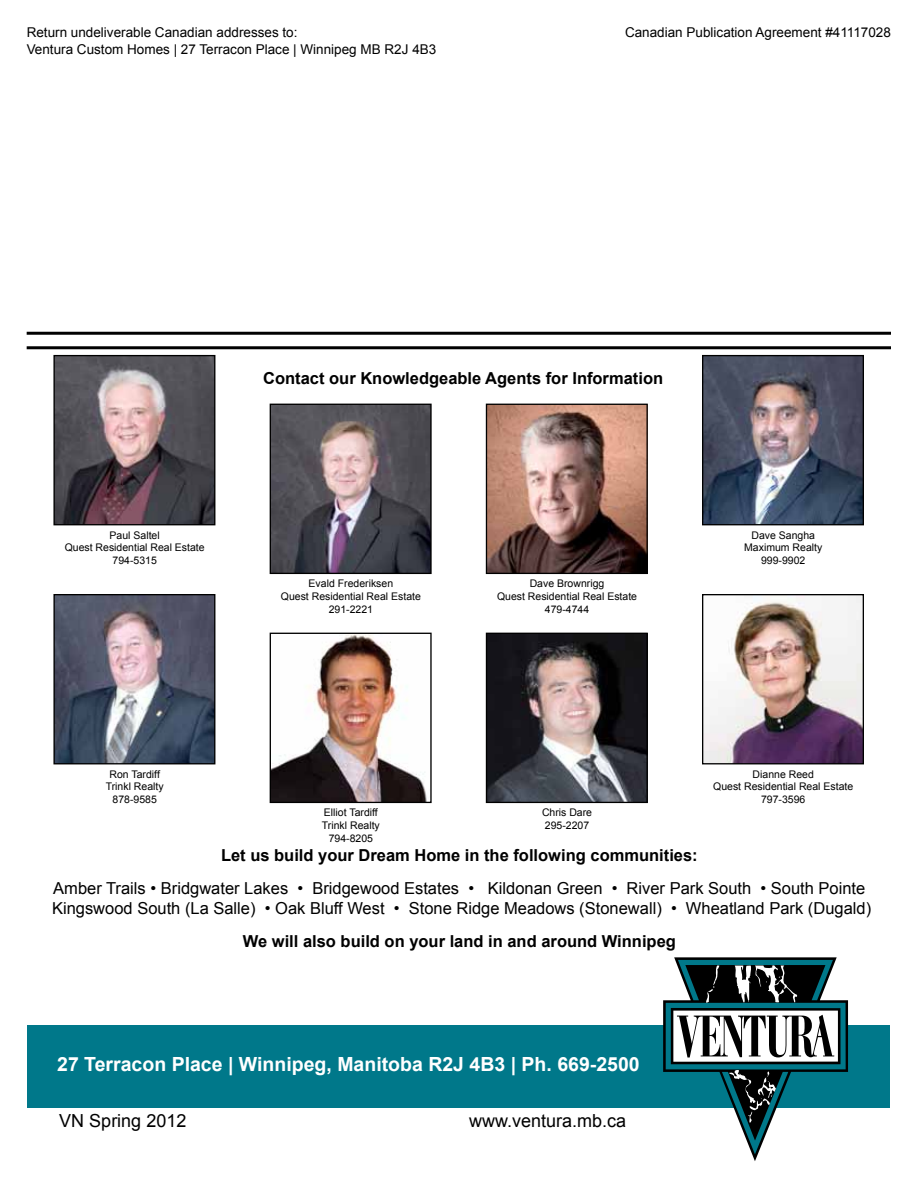
<style>
.page{position:relative;width:918px;height:1188px;background:#fff}
.page>*{position:absolute;margin:0;border:0;box-sizing:border-box;transform-origin:0 0}
.t1{font:700 19.5px "Arial";color:#fff}
.t2{font:18px "Arial";color:#000}
.t3{font:16.5px/19.8px "Arial";color:#000}
.t4{font:700 16.5px "Arial";color:#000}
.t5{font:13.5px/16.2px "Arial";color:#000}
.t6{font:10.5px/12.6px "Arial";color:#000;text-align:center}
</style>
<div class="page">
<div style="left:28px;top:1025px;width:862px;height:83px;background:#00788a"></div>
<hr style="left:27px;top:332px;width:864px;height:3px;background:#000">
<hr style="left:27px;top:346px;width:864px;height:3px;background:#000">
<svg style="left:663px;top:957px;width:185px;height:204px"></svg>
<img style="left:55px;top:357px;width:158px;height:166px">
<div style="left:53px;top:355px;width:162px;height:170px;border:1px solid #000"></div>
<img style="left:55px;top:596px;width:158px;height:166px">
<div style="left:53px;top:594px;width:162px;height:170px;border:1px solid #000"></div>
<img style="left:704px;top:357px;width:158px;height:166px">
<div style="left:702px;top:355px;width:162px;height:170px;border:1px solid #000"></div>
<img style="left:704px;top:596px;width:158px;height:166px">
<div style="left:702px;top:594px;width:162px;height:170px;border:1px solid #000"></div>
<img style="left:488px;top:406px;width:158px;height:166px">
<div style="left:486px;top:404px;width:162px;height:170px;border:1px solid #000"></div>
<img style="left:272px;top:635px;width:155px;height:166px">
<div style="left:270px;top:633px;width:162px;height:170px;border:1px solid #000"></div>
<img style="left:488px;top:635px;width:158px;height:166px">
<div style="left:486px;top:633px;width:162px;height:170px;border:1px solid #000"></div>
<img style="left:272px;top:406px;width:158px;height:166px">
<div style="left:270px;top:404px;width:162px;height:170px;border:1px solid #000"></div>
<p class="t5" style="left:27px;top:25px;width:411px">Return undeliverable Canadian addresses to:<br>Ventura Custom Homes | 27 Terracon Place | Winnipeg MB R2J 4B3</p>
<p class="t5" style="left:625px;top:25px;width:267px">Canadian Publication Agreement #41117028</p>
<p class="t6" style="left:65px;top:529px;width:142px">Paul Saltel<br>Quest Residential Real Estate<br>794-5315</p>
<h3 class="t4" style="left:263px;top:367px;width:401px">Contact our Knowledgeable Agents for Information</h3>
<p class="t6" style="left:281px;top:577px;width:142px">Evald Frederiksen<br>Quest Residential Real Estate<br>291-2221</p>
<p class="t6" style="left:497px;top:577px;width:142px">Dave Brownrigg<br>Quest Residential Real Estate<br>479-4744</p>
<p class="t6" style="left:744px;top:529px;width:80px">Dave Sangha<br>Maximum Realty<br>999-9902</p>
<p class="t6" style="left:106px;top:768px;width:59px">Ron Tardiff<br>Trinkl Realty<br>878-9585</p>
<p class="t6" style="left:322px;top:807px;width:59px">Elliot Tardiff<br>Trinkl Realty<br>794-8205</p>
<p class="t6" style="left:542px;top:807px;width:52px;text-align:left">Chris Dare<br>295-2207</p>
<p class="t6" style="left:713px;top:768px;width:142px">Dianne Reed<br>Quest Residential Real Estate<br>797-3596</p>
<h3 class="t4" style="left:221px;top:844px;width:478px">Let us build your Dream Home in the following communities:</h3>
<h3 class="t3" style="left:52px;top:879px;width:821px">Amber Trails • Bridgwater Lakes • Bridgewood Estates • Kildonan Green • River Park South • South Pointe<br>Kingswood South (La Salle) • Oak Bluff West • Stone Ridge Meadows (Stonewall) • Wheatland Park (Dugald)</h3>
<h3 class="t4" style="left:243px;top:931px;width:435px">We will also build on your land in and around Winnipeg</h3>
<h1 class="t1" style="left:57px;top:1051px;width:584px">27 Terracon Place | Winnipeg, Manitoba R2J 4B3 | Ph. 669-2500</h1>
<h2 class="t2" style="left:59px;top:1109px;width:129px">VN Spring 2012</h2>
<h2 class="t2" style="left:469px;top:1109px;width:159px">www.ventura.mb.ca</h2>
</div>
